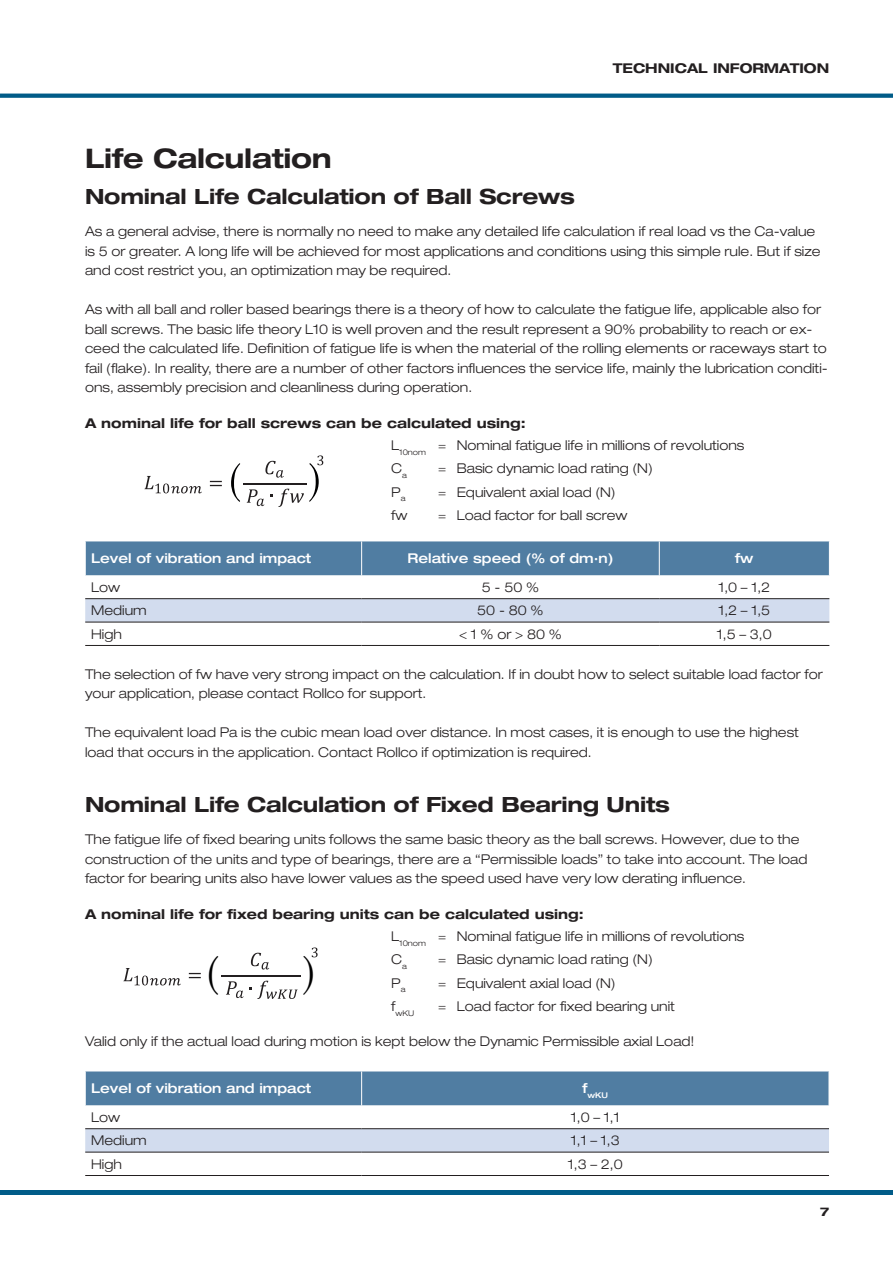
<style>
.page{position:relative;width:893px;height:1263px;background:#fff}
.page>*{position:absolute;margin:0;border:0;box-sizing:border-box;transform-origin:0 0}
.t1{font:39.6px "Californian FB";color:#000001;scale:.81 1}
.t2{font:700 expanded 27px "Helvetica Neue LT Std";letter-spacing:-.01em;color:#231f20}
.t3{font:700 expanded 21px "Helvetica Neue LT Std";letter-spacing:-.01em;color:#231f20}
.t4{font:300 expanded 13.5px/19.5px "Helvetica Neue LT Std";color:#231f20}
.t5{font:700 expanded 13.5px/21.6px "Helvetica Neue LT Std";color:#231f20}
.t6{font:500 expanded 13.5px "Helvetica Neue LT Std";color:#fff}
.t7{font:700 expanded 12px "Helvetica Neue LT Std";color:#231f20}
.t8{font:300 expanded 7.8px "Helvetica Neue LT Std";color:#231f20}
.t9{font:500 expanded 7.8px "Helvetica Neue LT Std";color:#fff}
.s1{font-weight:300}
</style>
<div class="page">
<hr style="left:0;top:1191px;width:893px;height:4px;background:#015c88">
<svg style="left:0;top:94px;width:893px;height:4px;background:#0d638d"></svg>
<svg style="left:231px;top:463px;width:9px;height:39px"></svg>
<svg style="left:144px;top:476px;width:58px;height:17px"></svg>
<svg style="left:210px;top:481px;width:12px;height:5px"></svg>
<hr style="left:243px;top:483px;width:64px;height:1px;background:#231f20">
<svg style="left:247px;top:455px;width:76px;height:52px"></svg>
<div style="left:86px;top:541px;width:743px;height:34px;background:#507da2"></div>
<svg style="left:85px;top:575px;width:744px;height:1px"></svg>
<svg style="left:85px;top:599px;width:744px;height:23px;background:#cdd6e8"></svg>
<hr style="left:361px;top:541px;width:1px;height:34px;background:#fff">
<hr style="left:659px;top:541px;width:1px;height:34px;background:#fff">
<hr style="left:85px;top:598px;width:277px;height:1px;background:#231f20">
<hr style="left:362px;top:598px;width:297px;height:1px;background:#231f20">
<hr style="left:659px;top:598px;width:170px;height:1px;background:#231f20">
<hr style="left:85px;top:622px;width:277px;height:1px;background:#231f20">
<hr style="left:362px;top:622px;width:297px;height:1px;background:#231f20">
<hr style="left:659px;top:622px;width:170px;height:1px;background:#231f20">
<hr style="left:85px;top:645px;width:277px;height:1px;background:#231f20">
<hr style="left:362px;top:645px;width:297px;height:1px;background:#231f20">
<hr style="left:659px;top:645px;width:170px;height:1px;background:#231f20">
<svg style="left:123px;top:968px;width:58px;height:17px"></svg>
<svg style="left:189px;top:973px;width:12px;height:5px"></svg>
<svg style="left:251px;top:953px;width:18px;height:16px"></svg>
<svg style="left:226px;top:981px;width:18px;height:17px"></svg>
<svg style="left:250px;top:981px;width:48px;height:18px"></svg>
<hr style="left:222px;top:975px;width:79px;height:1px;background:#231f20">
<svg style="left:312px;top:947px;width:6px;height:10px"></svg>
<div style="left:86px;top:1071px;width:743px;height:34px;background:#507da2"></div>
<svg style="left:85px;top:1105px;width:744px;height:1px"></svg>
<svg style="left:85px;top:1129px;width:744px;height:23px;background:#cdd7e8"></svg>
<hr style="left:361px;top:1071px;width:1px;height:34px;background:#fff">
<hr style="left:85px;top:1128px;width:277px;height:1px;background:#231f20">
<hr style="left:362px;top:1128px;width:467px;height:1px;background:#231f20">
<hr style="left:85px;top:1152px;width:277px;height:1px;background:#231f20">
<hr style="left:362px;top:1152px;width:467px;height:1px;background:#231f20">
<hr style="left:85px;top:1175px;width:277px;height:1px;background:#231f20">
<hr style="left:362px;top:1175px;width:467px;height:1px;background:#231f20">
<p class="t5" style="left:613px;top:57px;width:218px">TECHNICAL INFORMATION</p>
<h2 class="t2" style="left:85px;top:142px;width:248px">Life Calculation</h2>
<h3 class="t3" style="left:85px;top:183px;width:491px">Nominal Life Calculation of Ball Screws</h3>
<p class="t4" style="left:85px;top:222px;width:737px">As a general advise, there is normally no need to make any detailed life calculation if real load vs the Ca-value is 5 or greater. A long life will be achieved for most applications and conditions using this simple rule. But if size and cost restrict you, an optimization may be required.</p>
<p class="t4" style="left:85px;top:300px;width:744px">As with all ball and roller based bearings there is a theory of how to calculate the fatigue life, applicable also for ball screws. The basic life theory L10 is well proven and the result represent a 90% probability to reach or ex&shy;ceed the calculated life. Definition of fatigue life is when the material of the rolling elements or raceways start to fail (flake). In reality, there are a number of other factors influences the service life, mainly the lubrication conditi&shy;ons, assembly precision and cleanliness during operation.</p>
<p class="t5" style="left:391px;top:412px;width:355px;text-indent:-306px">A nominal life for ball screws can be calculated using:<br><span class="s1">L</span><sub>10nom</sub> <span class="s1">= Nominal fatigue life in millions of revolutions</span></p>
<p class="t4" style="left:391px;top:459px;width:17px">C<sub>a</sub></p>
<p class="t4" style="left:438px;top:459px;width:216px">= Basic dynamic load rating (N)</p>
<p class="t4" style="left:391px;top:482px;width:16px">P<sub>a</sub></p>
<p class="t4" style="left:438px;top:482px;width:179px">= Equivalent axial load (N)</p>
<p class="t4" style="left:391px;top:505px;width:18px">fw</p>
<p class="t4" style="left:438px;top:505px;width:191px">= Load factor for ball screw</p>
<p class="t6" style="left:91px;top:550px;width:222px">Level of vibration and impact</p>
<p class="t6" style="left:407px;top:550px;width:207px">Relative speed (% of dm·n)</p>
<p class="t6" style="left:735px;top:550px;width:20px">fw</p>
<p class="t4" style="left:91px;top:577px;width:31px">Low</p>
<p class="t4" style="left:482px;top:577px;width:59px">5 - 50 %</p>
<p class="t4" style="left:718px;top:577px;width:53px">1,0 – 1,2</p>
<p class="t4" style="left:91px;top:600px;width:57px">Medium</p>
<p class="t4" style="left:477px;top:600px;width:68px">50 - 80 %</p>
<p class="t4" style="left:718px;top:600px;width:53px">1,2 – 1,5</p>
<p class="t4" style="left:91px;top:624px;width:32px">High</p>
<p class="t4" style="left:459px;top:624px;width:104px">&lt; 1 % or &gt; 80 %</p>
<p class="t4" style="left:717px;top:624px;width:56px">1,5 – 3,0</p>
<p class="t4" style="left:85px;top:664px;width:739px">The selection of fw have very strong impact on the calculation. If in doubt how to select suitable load factor for your application, please contact Rollco for support.</p>
<p class="t4" style="left:85px;top:722px;width:715px">The equivalent load Pa is the cubic mean load over distance. In most cases, it is enough to use the highest load that occurs in the application. Contact Rollco if optimization is required.</p>
<h3 class="t3" style="left:85px;top:791px;width:586px">Nominal Life Calculation of Fixed Bearing Units</h3>
<p class="t4" style="left:85px;top:830px;width:724px">The fatigue life of fixed bearing units follows the same basic theory as the ball screws. However, due to the construction of the units and type of bearings, there are a “Permissible loads” to take into account. The load factor for bearing units also have lower values as the speed used have very low derating influence.</p>
<p class="t5" style="left:85px;top:903px;width:500px">A nominal life for fixed bearing units can be calculated using:</p>
<h1 class="t1" style="left:207px;top:950px;width:17px">(</h1>
<h1 class="t1" style="left:303px;top:950px;width:17px">)</h1>
<p class="t4" style="left:391px;top:924px;width:355px;line-height:23.4px">L<sub>10nom</sub> = Nominal fatigue life in millions of revolutions<br>C<sub>a</sub></p>
<p class="t4" style="left:438px;top:950px;width:216px">= Basic dynamic load rating (N)</p>
<p class="t4" style="left:391px;top:973px;width:16px">P<sub>a</sub></p>
<p class="t4" style="left:438px;top:973px;width:179px">= Equivalent axial load (N)</p>
<p class="t8" style="left:391px;top:1008px;width:25px"><sup>f</sup>wKU</p>
<p class="t4" style="left:438px;top:996px;width:238px">= Load factor for fixed bearing unit</p>
<p class="t4" style="left:85px;top:1031px;width:611px">Valid only if the actual load during motion is kept below the Dynamic Permissible axial Load!</p>
<p class="t6" style="left:91px;top:1080px;width:222px">Level of vibration and impact</p>
<p class="t9" style="left:582px;top:1090px;width:27px"><sup>f</sup>wKU</p>
<p class="t4" style="left:91px;top:1107px;width:31px">Low</p>
<p class="t4" style="left:571px;top:1107px;width:50px">1,0 – 1,1</p>
<p class="t4" style="left:91px;top:1130px;width:57px">Medium</p>
<p class="t4" style="left:571px;top:1130px;width:50px">1,1 – 1,3</p>
<p class="t4" style="left:91px;top:1154px;width:32px">High</p>
<p class="t4" style="left:568px;top:1154px;width:56px">1,3 – 2,0</p>
<p class="t7" style="left:820px;top:1204px;width:11px">7</p>
</div>
